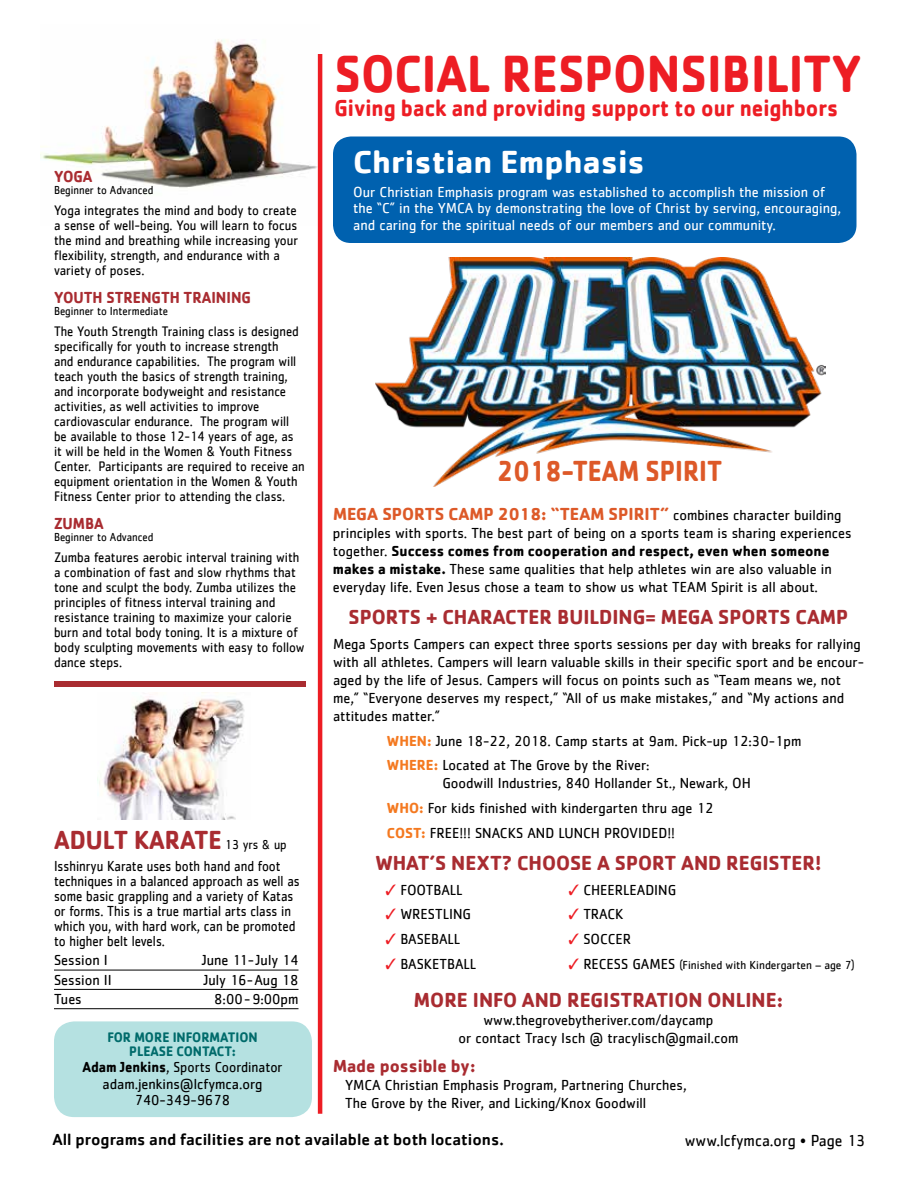
<style>
.page{position:relative;width:918px;height:1188px;background:#fff}
.page>*{position:absolute;margin:0;border:0;box-sizing:border-box;transform-origin:0 0}
.t1{font:700 54px "Cachet";color:#ed1d24;scale:.88 1}
.t2{font:700 33px "Cachet";color:#fff}
.t3{font:700 30px "Cachet";color:#dd5928;scale:.85 1}
.t4{font:700 27px "Cachet";color:#a92c31;scale:.9 1}
.t5{font:700 24px "Cachet";color:#ed1d24;scale:.88 1}
.t6{font:700 21px "Cachet";color:#a92c31;scale:.95 1}
.t7{font:700 18px "Cachet";color:#dd5928;scale:.95 1}
.t8{font:700 18px "Cachet";color:#a92c31;scale:.95 1}
.t9{font:500 16.5px "Cachet";color:#000}
.t10{font:700 16.5px "Cachet";color:#a92c31;scale:.9 1}
.t11{font:16.5px "Cachet";color:#000;scale:.95 1}
.t12{font:15px/18px "Cachet";color:#000;scale:.95 1}
.t13{font:15px/15px "Cachet";color:#000;scale:.86 1}
.t14{font:15px/16.5px "Cachet";color:#fff;scale:.95 1}
.t15{font:15px/16.5px "Cachet";color:#000;text-align:center;scale:.9 1}
.t16{font:14.25px/15px "Cachet";color:#000;scale:.89 1}
.t17{font:14.25px/15px "Cachet";color:#000;scale:.9 1}
.t18{font:700 14.25px/14.2px "Cachet";color:#006b6b;text-align:center;scale:.91 1}
.t19{font:12px "Cachet";color:#000;scale:.9 1}
.t20{font:12px "Cachet";color:#000;scale:.95 1}
.s1{font-weight:400;font-size:13.5px;color:#000}
.s2{font-weight:700}
.s3{font-weight:400;font-size:15px;color:#000}
.s4{font-weight:700;color:#f47920}
.s5{color:#ed1d24}
.s6{font-size:15px}
</style>
<div class="page">
<img style="left:41px;top:39px;width:277px;height:187px">
<div style="left:333px;top:136px;width:523px;height:107px;background:#0061af;border-radius:18px"></div>
<img style="left:99px;top:692px;width:146px;height:128px">
<hr style="left:54px;top:970px;width:244px;height:1px;background:#000">
<hr style="left:54px;top:989px;width:244px;height:1px;background:#000">
<hr style="left:54px;top:1008px;width:244px;height:1px;background:#000">
<img style="left:376px;top:257px;width:450px;height:230px">
<hr style="left:318px;top:54px;width:4px;height:1060px;background:#ed1d24">
<div style="left:54px;top:1021px;width:258px;height:96px;background:#b5e1e1;border-radius:20px"></div>
<div style="left:54px;top:681px;width:252px;height:6px;background:#a92c31"></div>
<p class="t10" style="left:54px;top:166px;width:44px">YOGA</p>
<p class="t19" style="left:54px;top:183px;width:112px">Beginner to Advanced</p>
<p class="t17" style="left:54px;top:202px;width:273px">Yoga integrates the mind and body to create a sense of well-being. You will learn to focus the mind and breathing while increasing your flexibility, strength, and endurance with a variety of poses.</p>
<p class="t10" style="left:54px;top:287px;width:220px">YOUTH STRENGTH TRAINING</p>
<p class="t19" style="left:54px;top:304px;width:128px">Beginner to Intermediate</p>
<p class="t16" style="left:54px;top:323px;width:283px">The Youth Strength Training class is designed specifically for youth to increase strength<br>and endurance capabilities. The program will teach youth the basics of strength training, and incorporate bodyweight and resistance activities, as well activities to improve cardiovascular endurance. The program will be available to those 12-14 years of age, as it will be held in the Women &amp; Youth Fitness Center. Participants are required to receive an equipment orientation in the Women &amp; Youth Fitness Center prior to attending the class.</p>
<p class="t10" style="left:54px;top:513px;width:57px">ZUMBA</p>
<p class="t19" style="left:54px;top:530px;width:112px">Beginner to Advanced</p>
<p class="t17" style="left:54px;top:549px;width:280px">Zumba features aerobic interval training with a combination of fast and slow rhythms that tone and sculpt the body. Zumba utilizes the principles of fitness interval training and resistance training to maximize your calorie burn and total body toning. It is a mixture of body sculpting movements with easy to follow dance steps.</p>
<h3 class="t4" style="left:54px;top:823px;width:260px">ADULT KARATE <span class="s1">13 yrs &amp; up</span></h3>
<p class="t13" style="left:54px;top:858px;width:287px">Isshinryu Karate uses both hand and foot techniques in a balanced approach as well as some basic grappling and a variety of Katas or forms. This is a true martial arts class in which you, with hard work, can be promoted to higher belt levels.</p>
<p class="t12" style="left:54px;top:951px;width:58px">Session I</p>
<p class="t12" style="left:202px;top:951px;width:103px">June 11-July 14</p>
<p class="t12" style="left:54px;top:970px;width:62px">Session II</p>
<p class="t12" style="left:203px;top:970px;width:102px">July 16-Aug 18</p>
<p class="t12" style="left:54px;top:990px;width:31px">Tues</p>
<p class="t12" style="left:214px;top:990px;width:90px">8:00-9:00pm</p>
<p class="t18" style="left:107px;top:1029px;width:167px">FOR MORE INFORMATION<br>PLEASE CONTACT:</p>
<p class="t15" style="left:83px;top:1059px;width:224px"><span class="s2">Adam Jenkins</span>, Sports Coordinator adam.jenkins@lcfymca.org<br>740-349-9678</p>
<h1 class="t1" style="left:334px;top:38px;width:601px">SOCIAL RESPONSIBILITY</h1>
<h3 class="t5" style="left:334px;top:92px;width:574px">Giving back and providing support to our neighbors</h3>
<h2 class="t2" style="left:353px;top:141px;width:293px">Christian Emphasis</h2>
<p class="t14" style="left:353px;top:183px;width:515px">Our Christian Emphasis program was established to accomplish the mission of the “C” in the YMCA by demonstrating the love of Christ by serving, encouraging, and caring for the spiritual needs of our members and our community.</p>
<h3 class="t3" style="left:497px;top:452px;width:266px">2018-TEAM SPIRIT</h3>
<p class="t7" style="left:333px;top:502px;width:537px">MEGA SPORTS CAMP 2018: “TEAM SPIRIT” <span class="s3">combines character building</span></p>
<p class="t12" style="left:333px;top:524px;width:547px">principles with sports. The best part of being on a sports team is sharing experiences together. <span class="s2">Success comes from cooperation and respect, even when someone makes a mistake.</span> These same qualities that help athletes win are also valuable in everyday life. Even Jesus chose a team to show us what TEAM Spirit is all about.</p>
<h3 class="t6" style="left:349px;top:603px;width:527px">SPORTS + CHARACTER BUILDING= MEGA SPORTS CAMP</h3>
<p class="t12" style="left:333px;top:635px;width:560px">Mega Sports Campers can expect three sports sessions per day with breaks for rallying with all athletes. Campers will learn valuable skills in their specific sport and be encour&shy;aged by the life of Jesus. Campers will focus on points such as “Team means we, not me,” “Everyone deserves my respect,” “All of us make mistakes,” and “My actions and attitudes matter.”</p>
<p class="t12" style="left:387px;top:728px;width:438px;line-height:24.8px"><span class="s4">WHEN:</span> June 18-22, 2018. Camp starts at 9am. Pick-up 12:30-1pm<br><span class="s4">WHERE:</span> Located at The Grove by the River:</p>
<p class="t12" style="left:387px;top:771px;width:385px;line-height:24.8px;text-indent:55px">Goodwill Industries, 840 Hollander St., Newark, OH<br><span class="s4">WHO:</span> For kids finished with kindergarten thru age 12<br><span class="s4">COST:</span> FREE!!! SNACKS AND LUNCH PROVIDED!!</p>
<h3 class="t6" style="left:375px;top:849px;width:471px">WHAT’S NEXT? CHOOSE A SPORT AND REGISTER!</h3>
<p class="t12" style="left:385px;top:880px;width:83px"><span class="s5">✓</span> FOOTBALL</p>
<p class="t12" style="left:568px;top:880px;width:115px"><span class="s5">✓</span> CHEERLEADING</p>
<p class="t12" style="left:385px;top:905px;width:91px"><span class="s5">✓</span> WRESTLING</p>
<p class="t12" style="left:568px;top:905px;width:60px"><span class="s5">✓</span> TRACK</p>
<p class="t12" style="left:385px;top:930px;width:80px"><span class="s5">✓</span> BASEBALL</p>
<p class="t12" style="left:568px;top:930px;width:68px"><span class="s5">✓</span> SOCCER</p>
<p class="t12" style="left:385px;top:954px;width:97px"><span class="s5">✓</span> BASKETBALL</p>
<p class="t20" style="left:568px;top:958px;width:303px"><span class="s5">✓</span> <span class="s6">RECESS GAMES</span> (Finished with Kindergarten – age 7)</p>
<h3 class="t6" style="left:414px;top:987px;width:390px">MORE INFO AND REGISTRATION ONLINE:</h3>
<p class="t12" style="left:459px;top:1011px;width:296px;text-align:center">www.thegrovebytheriver.com/daycamp<br>or contact Tracy Isch @ tracylisch@gmail.com</p>
<p class="t8" style="left:333px;top:1054px;width:152px">Made possible by:</p>
<p class="t12" style="left:345px;top:1076px;width:361px">YMCA Christian Emphasis Program, Partnering Churches,<br>The Grove by the River, and Licking/Knox Goodwill</p>
<p class="t9" style="left:52px;top:1130px;width:453px">All programs and facilities are not available at both locations.</p>
<p class="t11" style="left:685px;top:1131px;width:192px">www.lcfymca.org • Page 13</p>
</div>
